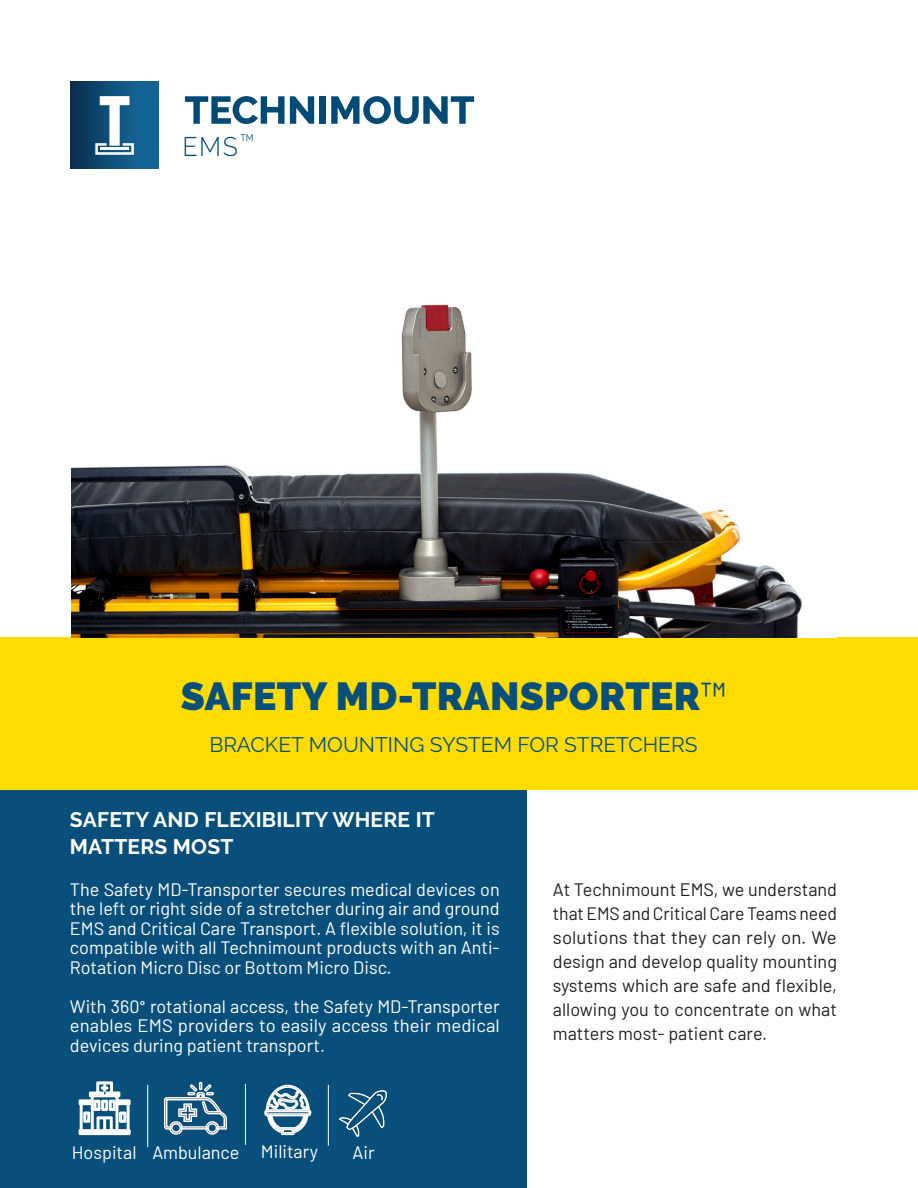
<style>
.page{position:relative;width:918px;height:1188px;background:#fff}
.page>*{position:absolute;margin:0;border:0;box-sizing:border-box;transform-origin:0 0}
.Titre_1{font:900 39px "Raleway";letter-spacing:.01em;color:#094f7b}
.t1{font:300 26.85px "Raleway";color:#004a76;scale:.93 1}
.Title_paragraph_whit{font:700 21px/27px "Raleway";letter-spacing:.01em;color:#fff}
.Product_Description{font:21px "Raleway";color:#094f7b}
.Texte_courant_white{font:18px/19.5px "Barlow";color:#fff;text-align:justify}
.Texte_courant_black{font:18px/24px "Barlow";color:#231f20;text-align:justify}
.t2{font:9.6px "Raleway";color:#004a76;scale:.93 1}
.s1{font-family:"Barlow";font-weight:400}
.s2{font-family:"Calibri"}
</style>
<div class="page">
<div style="left:0;top:789px;width:526px;height:399px;background:#094f7b"></div>
<hr style="left:245px;top:1084px;width:1px;height:61px;background:#fff">
<hr style="left:147px;top:1085px;width:1px;height:62px;background:#fff">
<svg style="left:164px;top:1082px;width:63px;height:53px"></svg>
<svg style="left:264px;top:1084px;width:48px;height:52px"></svg>
<svg style="left:78px;top:1081px;width:53px;height:55px"></svg>
<hr style="left:328px;top:1085px;width:1px;height:61px;background:#fff">
<div style="left:0;top:637px;width:918px;height:153px;background:#ffdc01"></div>
<svg style="left:185px;top:96px;width:129px;height:28px"></svg>
<div style="left:320px;top:96px;width:6px;height:28px;background:#004a76"></div>
<svg style="left:331px;top:96px;width:143px;height:28px"></svg>
<div style="left:71px;top:81px;width:88px;height:87px;background:linear-gradient(to right,#0a3353,#166ca1)"></div>
<svg style="left:95px;top:96px;width:39px;height:59px"></svg>
<hr style="left:100px;top:148px;width:29px;height:2px;background:#fff">
<img style="left:71px;top:304px;width:766px;height:334px">
<img style="left:340px;top:1090px;width:47px;height:47px">
<p class="t1" style="left:183px;top:131px;width:61px">EMS</p>
<p class="t2" style="left:240px;top:132px;width:16px">TM</p>
<p class="Titre_1" style="left:181px;top:674px;width:547px">SAFETY MD-TRANSPORTER<span class="s1">™</span></p>
<p class="Product_Description" style="left:209px;top:733px;width:490px">BRACKET MOUNTING SYSTEM FOR STRETCHERS</p>
<p class="Title_paragraph_whit" style="left:70px;top:806px;width:367px">SAFETY AND FLEXIBILITY WHERE IT<br>MATTERS MOST</p>
<p class="Texte_courant_white" style="left:70px;top:878px;width:431px">The Safety MD-Transporter secures medical devices on the left or right side of a stretcher during air and ground EMS and Critical Care Transport. A flexible solution, it is compatible with all Technimount products with an Anti-Rotation Micro Disc or Bottom Micro Disc.</p>
<p class="Texte_courant_white" style="left:70px;top:995px;width:431px">With 360<span class="s2">°</span> rotational access, the Safety MD-Transporter enables EMS providers to easily access their medical devices during patient transport.</p>
<p class="Texte_courant_white" style="left:72px;top:1141px;width:66px">Hospital</p>
<p class="Texte_courant_white" style="left:152px;top:1141px;width:89px">Ambulance</p>
<p class="Texte_courant_white" style="left:261px;top:1141px;width:59px">Military</p>
<p class="Texte_courant_white" style="left:353px;top:1141px;width:24px">Air</p>
<p class="Texte_courant_black" style="left:553px;top:876px;width:286px">At Technimount EMS, we understand that EMS and Critical Care Teams need solutions that they can rely on. We design and develop quality mounting systems which are safe and flexible, allowing you to concentrate on what matters most- patient care.</p>
</div>
